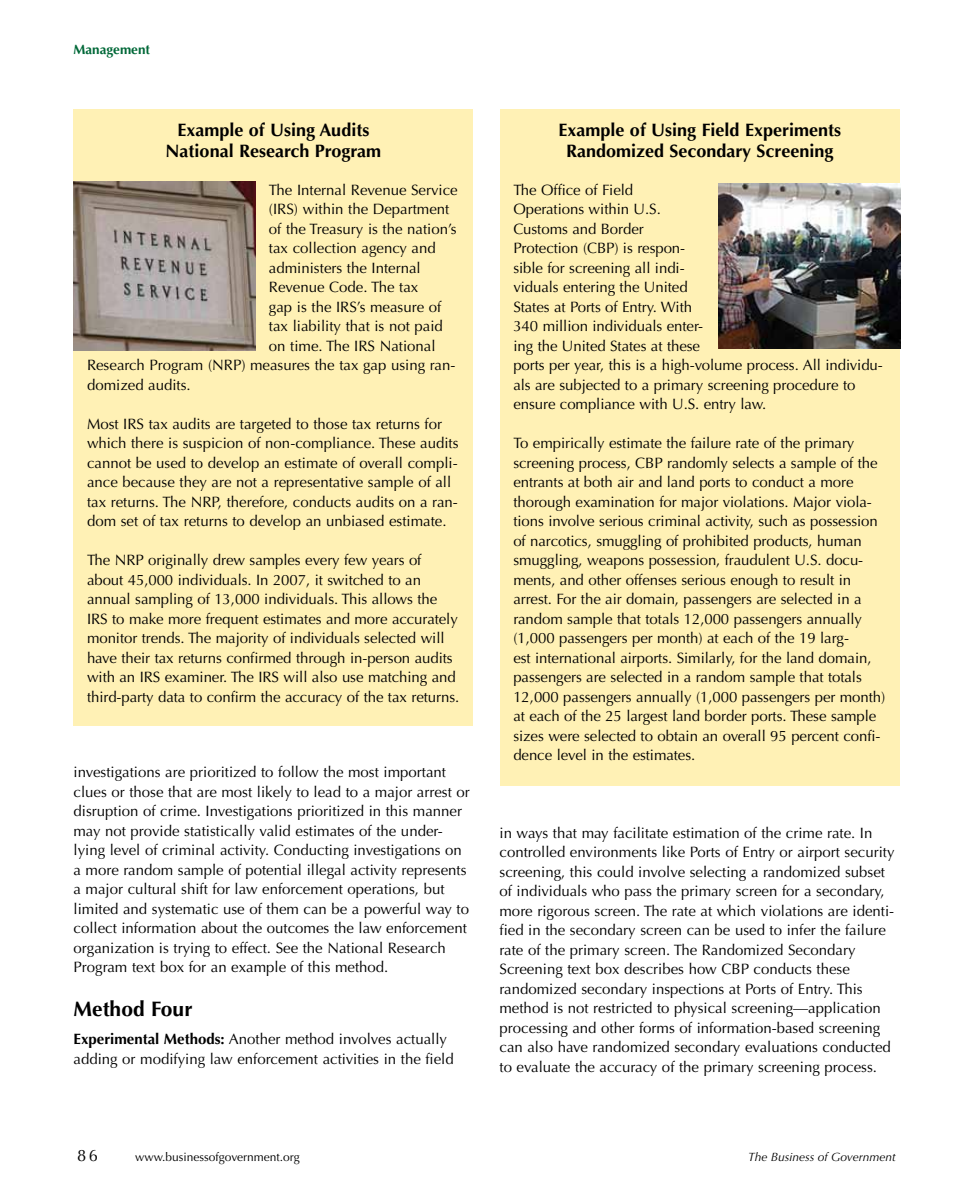
<style>
.page{position:relative;width:972px;height:1188px;background:#fff}
.page>*{position:absolute;margin:0;border:0;box-sizing:border-box;transform-origin:0 0}
.t1{font:700 21px "Optima";color:#000}
.t2{font:700 18px/21px "Optima";color:#000;text-align:center}
.t3{font:16.5px "Optima";color:#000}
.t4{font:15px/19.5px "Optima";color:#000}
.t5{font:700 13.5px "Optima";color:#006838}
.t6{font:12px "Optima";color:#000}
.t7{font:italic 12px "Optima";color:#000}
.s1{font-weight:700}
</style>
<div class="page">
<div style="left:74px;top:110px;width:399px;height:616px;background:#fff1b5"></div>
<div style="left:500px;top:110px;width:400px;height:676px;background:#fff1b5"></div>
<img style="left:74px;top:182px;width:181px;height:168px">
<img style="left:718px;top:183px;width:182px;height:166px">
<p class="t5" style="left:74px;top:41px;width:78px">Management</p>
<p class="t2" style="left:166px;top:120px;width:217px">Example of Using Audits<br>National Research Program</p>
<p class="t4" style="left:269px;top:180px;width:190px">The Internal Revenue Service</p>
<p class="t4" style="left:269px;top:200px;width:182px">(IRS) within the Department</p>
<p class="t4" style="left:269px;top:219px;width:189px">of the Treasury is the nation’s</p>
<p class="t4" style="left:269px;top:239px;width:168px">tax collection agency and</p>
<p class="t4" style="left:269px;top:258px;width:153px">administers the Internal</p>
<p class="t4" style="left:269px;top:278px;width:151px">Revenue Code. The tax</p>
<p class="t4" style="left:269px;top:297px;width:174px">gap is the IRS’s measure of</p>
<p class="t4" style="left:269px;top:317px;width:175px">tax liability that is not paid</p>
<p class="t4" style="left:269px;top:336px;width:168px">on time. The IRS National</p>
<p class="t4" style="left:87px;top:356px;width:370px">Research Program (NRP) measures the tax gap using ran-</p>
<p class="t4" style="left:87px;top:375px;width:105px">domized audits.</p>
<p class="t4" style="left:87px;top:414px;width:373px">Most IRS tax audits are targeted to those tax returns for which there is suspicion of non-compliance. These audits cannot be used to develop an estimate of overall compli&shy;ance because they are not a representative sample of all tax returns. The NRP, therefore, conducts audits on a ran&shy;dom set of tax returns to develop an unbiased estimate.</p>
<p class="t4" style="left:87px;top:551px;width:374px">The NRP originally drew samples every few years of about 45,000 individuals. In 2007, it switched to an annual sampling of 13,000 individuals. This allows the IRS to make more frequent estimates and more accurately monitor trends. The majority of individuals selected will have their tax returns confirmed through in-person audits with an IRS examiner. The IRS will also use matching and third-party data to confirm the accuracy of the tax returns.</p>
<p class="t4" style="left:74px;top:763px;width:398px">investigations are prioritized to follow the most important clues or those that are most likely to lead to a major arrest or disruption of crime. Investigations prioritized in this manner may not provide statistically valid estimates of the under&shy;lying level of criminal activity. Conducting investigations on a more random sample of potential illegal activity represents a major cultural shift for law enforcement operations, but limited and systematic use of them can be a powerful way to collect information about the outcomes the law enforcement organization is trying to effect. See the National Research Program text box for an example of this method.</p>
<h1 class="t1" style="left:74px;top:996px;width:121px">Method Four</h1>
<p class="t4" style="left:74px;top:1030px;width:382px"><span class="s1">Experimental Methods:</span> Another method involves actually adding or modifying law enforcement activities in the field</p>
<p class="t2" style="left:558px;top:120px;width:284px">Example of Using Field Experiments<br>Randomized Secondary Screening</p>
<p class="t4" style="left:513px;top:180px;width:371px">The Office of Field<br>Operations within U.S.<br>Customs and Border<br>Protection (CBP) is respon-<br>sible for screening all indi-<br>viduals entering the United<br>States at Ports of Entry. With<br>340 million individuals enter-<br>ing the United States at these<br>ports per year, this is a high-volume process. All individu&shy;als are subjected to a primary screening procedure to ensure compliance with U.S. entry law.</p>
<p class="t4" style="left:513px;top:434px;width:373px">To empirically estimate the failure rate of the primary screening process, CBP randomly selects a sample of the entrants at both air and land ports to conduct a more thorough examination for major violations. Major viola&shy;tions involve serious criminal activity, such as possession of narcotics, smuggling of prohibited products, human smuggling, weapons possession, fraudulent U.S. docu&shy;ments, and other offenses serious enough to result in arrest. For the air domain, passengers are selected in a random sample that totals 12,000 passengers annually (1,000 passengers per month) at each of the 19 larg-<br>est international airports. Similarly, for the land domain, passengers are selected in a random sample that totals 12,000 passengers annually (1,000 passengers per month) at each of the 25 largest land border ports. These sample sizes were selected to obtain an overall 95 percent confi&shy;dence level in the estimates.</p>
<p class="t4" style="left:500px;top:823px;width:397px">in ways that may facilitate estimation of the crime rate. In controlled environments like Ports of Entry or airport security screening, this could involve selecting a randomized subset of individuals who pass the primary screen for a secondary, more rigorous screen. The rate at which violations are identi&shy;fied in the secondary screen can be used to infer the failure rate of the primary screen. The Randomized Secondary Screening text box describes how CBP conducts these randomized secondary inspections at Ports of Entry. This method is not restricted to physical screening—application processing and other forms of information-based screening can also have randomized secondary evaluations conducted to evaluate the accuracy of the primary screening process.</p>
<p class="t3" style="left:77px;top:1146px;width:22px">86</p>
<p class="t6" style="left:135px;top:1150px;width:166px">www.businessofgovernment.org</p>
<p class="t7" style="left:748px;top:1150px;width:149px">The Business of Government</p>
</div>
